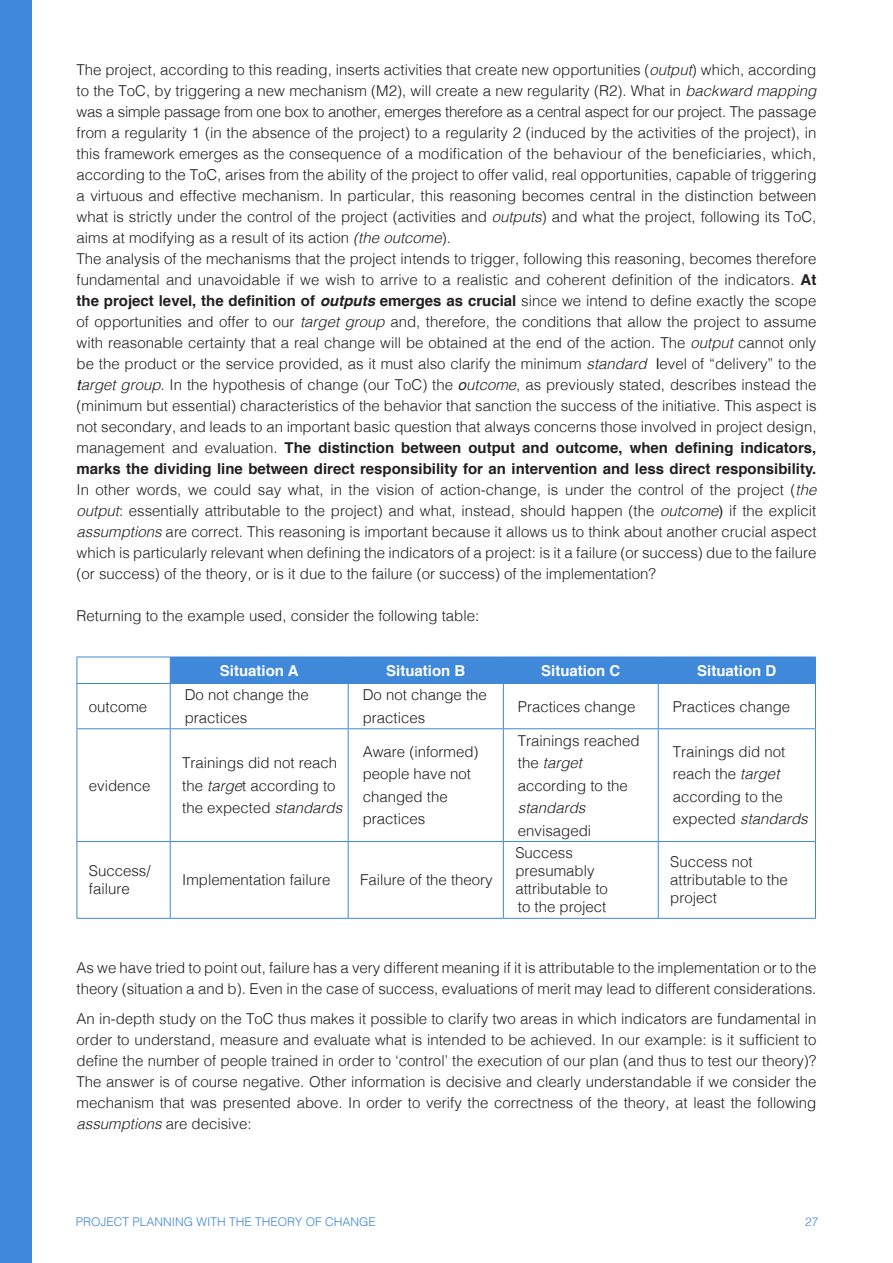
<style>
.page{position:relative;width:893px;height:1263px;background:#fff}
.page>*{position:absolute;margin:0;border:0;box-sizing:border-box;transform-origin:0 0}
.Normale{font:300 15px/21px "Helvetica";color:#231f20}
.Stile_di_paragrafo_1{font:300 15px/21px "Helvetica";color:#231f20;text-align:justify}
.Stile_di_paragrafo_1-2{font:700 15px "Helvetica";color:#fff}
.Normale-2{font:italic 300 15px "Helvetica";color:#231f20}
.t1{font:300 12px "Helvetica";color:#3f88da}
.s1{font-style:italic}
.s2{font-weight:700}
.s3{font-weight:700;font-style:italic}
.s4{font-weight:400}
.s5{font-weight:400;font-style:italic}
.s6{font-style:normal}
</style>
<div class="page">
<div style="left:0;top:0;width:32px;height:1263px;background:#3f88da"></div>
<hr style="left:77px;top:657px;width:93px;height:1px;background:#3f88da">
<svg style="left:77px;top:657px;width:1px;height:26px"></svg>
<div style="left:170px;top:657px;width:646px;height:26px;background:#3f88da"></div>
<hr style="left:77px;top:683px;width:93px;height:1px;background:#3f88da">
<hr style="left:77px;top:684px;width:1px;height:44px;background:#3f88da">
<hr style="left:170px;top:683px;width:178px;height:1px;background:#3f88da">
<hr style="left:170px;top:684px;width:1px;height:44px;background:#3f88da">
<hr style="left:348px;top:683px;width:155px;height:1px;background:#3f88da">
<hr style="left:348px;top:684px;width:1px;height:44px;background:#3f88da">
<hr style="left:503px;top:683px;width:155px;height:1px;background:#3f88da">
<hr style="left:503px;top:684px;width:1px;height:44px;background:#3f88da">
<hr style="left:658px;top:683px;width:158px;height:1px;background:#3f88da">
<hr style="left:658px;top:684px;width:1px;height:44px;background:#3f88da">
<hr style="left:815px;top:684px;width:1px;height:44px;background:#3f88da">
<hr style="left:77px;top:728px;width:93px;height:1px;background:#3f88da">
<hr style="left:77px;top:729px;width:1px;height:112px;background:#3f88da">
<hr style="left:170px;top:728px;width:178px;height:1px;background:#3f88da">
<hr style="left:170px;top:729px;width:1px;height:112px;background:#3f88da">
<hr style="left:348px;top:728px;width:155px;height:1px;background:#3f88da">
<hr style="left:348px;top:729px;width:1px;height:112px;background:#3f88da">
<hr style="left:503px;top:728px;width:155px;height:1px;background:#3f88da">
<hr style="left:503px;top:729px;width:1px;height:112px;background:#3f88da">
<hr style="left:658px;top:728px;width:158px;height:1px;background:#3f88da">
<hr style="left:658px;top:729px;width:1px;height:112px;background:#3f88da">
<hr style="left:815px;top:729px;width:1px;height:112px;background:#3f88da">
<hr style="left:77px;top:841px;width:93px;height:1px;background:#3f88da">
<hr style="left:77px;top:842px;width:1px;height:76px;background:#3f88da">
<hr style="left:170px;top:841px;width:178px;height:1px;background:#3f88da">
<hr style="left:170px;top:842px;width:1px;height:76px;background:#3f88da">
<hr style="left:348px;top:841px;width:155px;height:1px;background:#3f88da">
<hr style="left:348px;top:842px;width:1px;height:76px;background:#3f88da">
<hr style="left:503px;top:841px;width:155px;height:1px;background:#3f88da">
<hr style="left:503px;top:842px;width:1px;height:76px;background:#3f88da">
<hr style="left:658px;top:841px;width:158px;height:1px;background:#3f88da">
<hr style="left:658px;top:842px;width:1px;height:76px;background:#3f88da">
<hr style="left:815px;top:842px;width:1px;height:76px;background:#3f88da">
<hr style="left:77px;top:918px;width:93px;height:1px;background:#3f88da">
<hr style="left:170px;top:918px;width:178px;height:1px;background:#3f88da">
<hr style="left:348px;top:918px;width:155px;height:1px;background:#3f88da">
<hr style="left:503px;top:918px;width:155px;height:1px;background:#3f88da">
<hr style="left:658px;top:918px;width:158px;height:1px;background:#3f88da">
<p class="Stile_di_paragrafo_1" style="left:77px;top:58px;width:741px">The project, according to this reading, inserts activities that create new opportunities (<span class="s1">output</span>) which, according to the ToC, by triggering a new mechanism (M2), will create a new regularity (R2). What in <span class="s1">backward mapping </span>was a simple passage from one box to another, emerges therefore as a central aspect for our project. The passage from a regularity 1 (in the absence of the project) to a regularity 2 (induced by the activities of the project), in this framework emerges as the consequence of a modification of the behaviour of the beneficiaries, which, according to the ToC, arises from the ability of the project to offer valid, real opportunities, capable of triggering a virtuous and effective mechanism. In particular, this reasoning becomes central in the distinction between what is strictly under the control of the project (activities and <span class="s1">outputs</span>) and what the project, following its ToC, aims at modifying as a result of its action <span class="s1">(the outcome</span>).</p>
<p class="Normale" style="left:77px;top:247px;width:741px;text-align:justify">The analysis of the mechanisms that the project intends to trigger, following this reasoning, becomes therefore fundamental and unavoidable if we wish to arrive to a realistic and coherent definition of the indicators. <span class="s2">At the project level, the definition of</span> <span class="s3">outputs</span> <span class="s2">emerges as crucial</span> since we intend to define exactly the scope of opportunities and offer to our <span class="s1">target group</span> and, therefore, the conditions that allow the project to assume with reasonable certainty that a real change will be obtained at the end of the action. The <span class="s1">output</span> cannot only be the product or the service provided, as it must also clarify the minimum <span class="s1">standard</span> <span class="s4">l</span>evel of “delivery” to the <span class="s5">t</span><span class="s1">arget group.</span> In the hypothesis of change (our ToC) the <span class="s5">o</span><span class="s1">utcome</span>, as previously stated, describes instead the (minimum but essential) characteristics of the behavior that sanction the success of the initiative. This aspect is not secondary, and leads to an important basic question that always concerns those involved in project design, management and evaluation. <span class="s2">The distinction between output and outcome, when defining indicators, marks the dividing line between direct responsibility for an intervention and less direct responsibility.<br></span>In other words, we could say what, in the vision of action-change, is under the control of the project (<span class="s1">the output</span>: essentially attributable to the project) and what, instead, should happen (the <span class="s1">outcome</span><span class="s4">)</span> if the explicit <span class="s1">assumptions</span> are correct. This reasoning is important because it allows us to think about another crucial aspect which is particularly relevant when defining the indicators of a project: is it a failure (or success) due to the failure (or success) of the theory, or is it due to the failure (or success) of the implementation?</p>
<p class="Normale" style="left:77px;top:604px;width:404px">Returning to the example used, consider the following table:</p>
<p class="Normale" style="left:89px;top:695px;width:60px">outcome</p>
<p class="Normale" style="left:89px;top:774px;width:63px">evidence</p>
<p class="Stile_di_paragrafo_1-2" style="left:220px;top:658px;width:80px">Situation A</p>
<p class="Stile_di_paragrafo_1-2" style="left:386px;top:658px;width:81px">Situation B</p>
<p class="Stile_di_paragrafo_1-2" style="left:541px;top:658px;width:81px">Situation C</p>
<p class="Stile_di_paragrafo_1-2" style="left:697px;top:658px;width:81px">Situation D</p>
<p class="Normale" style="left:185px;top:683px;width:126px">Do not change the</p>
<p class="Normale" style="left:185px;top:706px;width:64px">practices</p>
<p class="Normale" style="left:363px;top:683px;width:126px;line-height:22.5px">Do not change the practices</p>
<p class="Normale" style="left:518px;top:695px;width:119px">Practices change</p>
<p class="Normale" style="left:673px;top:695px;width:119px">Practices change</p>
<p class="Normale" style="left:182px;top:750px;width:161px;line-height:22.5px">Trainings did not reach the <span class="s1">targe</span>t according to the expected <span class="s1">standards</span></p>
<p class="Normale" style="left:363px;top:739px;width:117px;line-height:22.5px">Aware (informed) people have not changed the</p>
<p class="Normale" style="left:363px;top:807px;width:64px">practices</p>
<p class="Normale" style="left:518px;top:728px;width:123px;line-height:22.5px">Trainings reached the <span class="s1">target </span>according to the <span class="s1">standards</span></p>
<p class="Normale" style="left:518px;top:819px;width:75px">envisagedi</p>
<p class="Normale" style="left:673px;top:739px;width:114px;line-height:22.5px">Trainings did not reach the <span class="s1">target </span>according to the</p>
<p class="Normale-2" style="left:673px;top:806px;width:137px"><span class="s6">expected</span> standards</p>
<p class="Normale" style="left:89px;top:861px;width:63px;line-height:18px">Success/ failure</p>
<p class="Normale" style="left:182px;top:868px;width:150px">Implementation failure</p>
<p class="Normale" style="left:360px;top:868px;width:134px">Failure of the theory</p>
<p class="Normale" style="left:515px;top:843px;width:94px;line-height:18px">Success presumably attributable to</p>
<p class="Normale" style="left:518px;top:895px;width:90px">to the project</p>
<p class="Normale" style="left:670px;top:852px;width:119px;line-height:18px">Success not attributable to the project</p>
<p class="Normale" style="left:77px;top:956px;width:741px">As we have tried to point out, failure has a very different meaning if it is attributable to the implementation or to the theory (situation a and b). Even in the case of success, evaluations of merit may lead to different considerations.</p>
<p class="Stile_di_paragrafo_1" style="left:77px;top:1007px;width:741px">An in-depth study on the ToC thus makes it possible to clarify two areas in which indicators are fundamental in order to understand, measure and evaluate what is intended to be achieved. In our example: is it sufficient to define the number of people trained in order to ‘control’ the execution of our plan (and thus to test our theory)?<br>The answer is of course negative. Other information is decisive and clearly understandable if we consider the mechanism that was presented above. In order to verify the correctness of the theory, at least the following <span class="s1">assumptions</span> are decisive:</p>
<p class="t1" style="left:76px;top:1211px;width:302px">PROJECT PLANNING WITH THE THEORY OF CHANGE</p>
<p class="t1" style="left:805px;top:1211px;width:15px">27</p>
</div>
